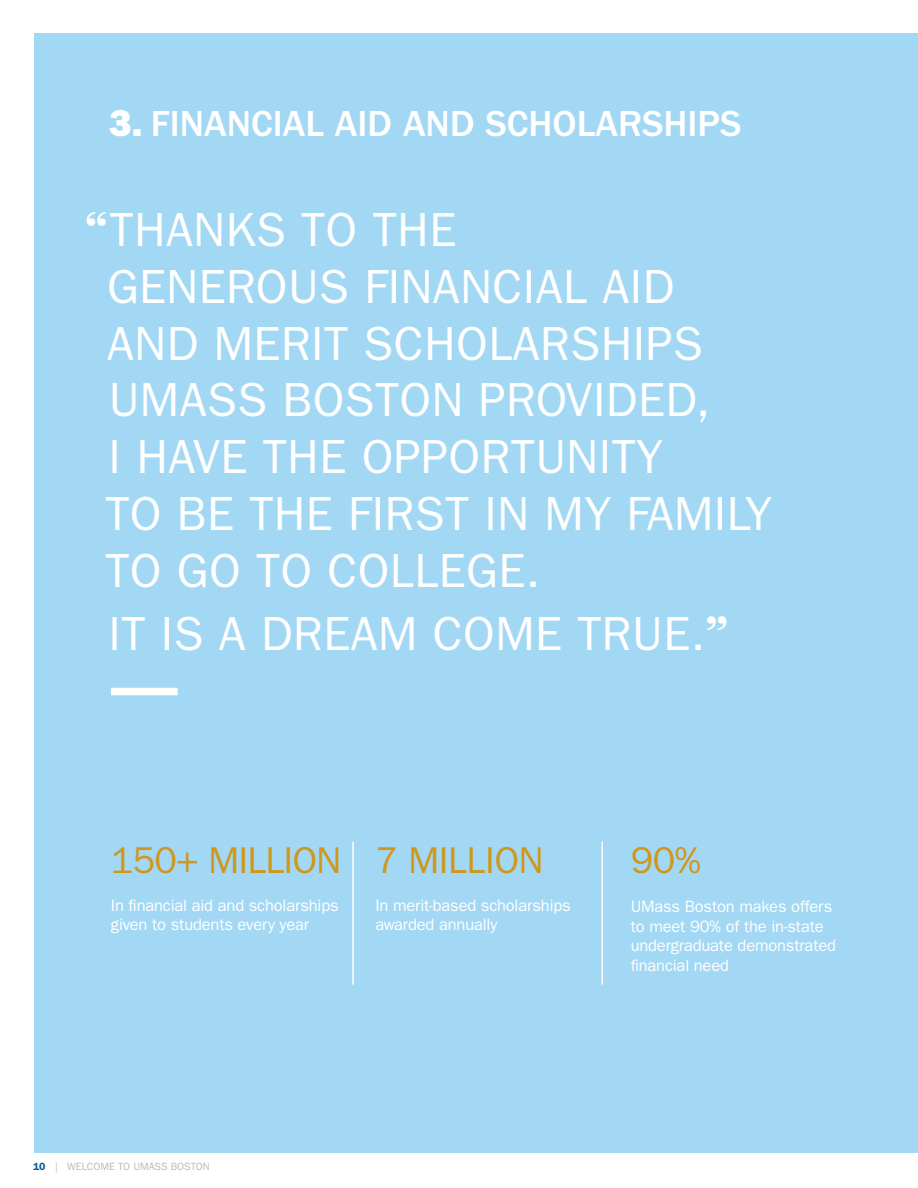
<style>
.page{position:relative;width:918px;height:1188px;background:#fff}
.page>*{position:absolute;margin:0;border:0;box-sizing:border-box;transform-origin:0 0}
.t1{font:48px/57px "ITC Franklin Gothic Std";letter-spacing:.01em;color:#fff}
.t2{font:500 37.5px "ITC Franklin Gothic Std";color:#fff}
.t3{font:37.5px "ITC Franklin Gothic Std";letter-spacing:-.02em;color:#d0971a}
.t4{font:16.5px/19.5px "ITC Franklin Gothic Std";letter-spacing:-.01em;color:#fff}
.t5{font:10.5px "ITC Franklin Gothic Std";color:#c0b8b2}
.s1{font-family:"ITC Franklin Gothic Std Hvy";font-weight:400}
.s2{font-family:"Kepler Std";font-weight:900}
.s3{font-weight:600;color:#005c91}
</style>
<div class="page">
<div style="left:35px;top:33px;width:883px;height:1120px;background:#a3d8f4"></div>
<div style="left:111px;top:688px;width:67px;height:7px;background:#fff"></div>
<hr style="left:352px;top:842px;width:2px;height:143px;background:#fff">
<hr style="left:602px;top:842px;width:1px;height:143px;background:#fff">
<h2 class="t2" style="left:109px;top:103px;width:634px"><span class="s1">3.</span> FINANCIAL AID AND SCHOLARSHIPS</h2>
<h1 class="t1" style="left:105px;top:201px;width:668px;text-indent:-20px"><span class="s2">“</span>THANKS TO THE<br>GENEROUS FINANCIAL AID<br>AND MERIT SCHOLARSHIPS<br>UMASS BOSTON PROVIDED,<br>I HAVE THE OPPORTUNITY<br>TO BE THE FIRST IN MY FAMILY<br>TO GO TO COLLEGE.</h1>
<h1 class="t1" style="left:109px;top:606px;width:621px">IT IS A DREAM COME TRUE.<span class="s2">”</span></h1>
<h2 class="t3" style="left:111px;top:839px;width:232px">150+ MILLION</h2>
<p class="t4" style="left:111px;top:896px;width:229px">In financial aid and scholarships given to students every year</p>
<h2 class="t3" style="left:376px;top:839px;width:169px">7 MILLION</h2>
<p class="t4" style="left:376px;top:896px;width:197px">In merit-based scholarships awarded annually</p>
<h2 class="t3" style="left:631px;top:839px;width:72px">90%</h2>
<p class="t4" style="left:631px;top:897px;width:207px">UMass Boston makes offers to meet 90% of the in-state undergraduate demonstrated financial need</p>
<p class="t5" style="left:33px;top:1160px;width:178px"><span class="s3">10</span> | WELCOME TO UMASS BOSTON</p>
</div>
